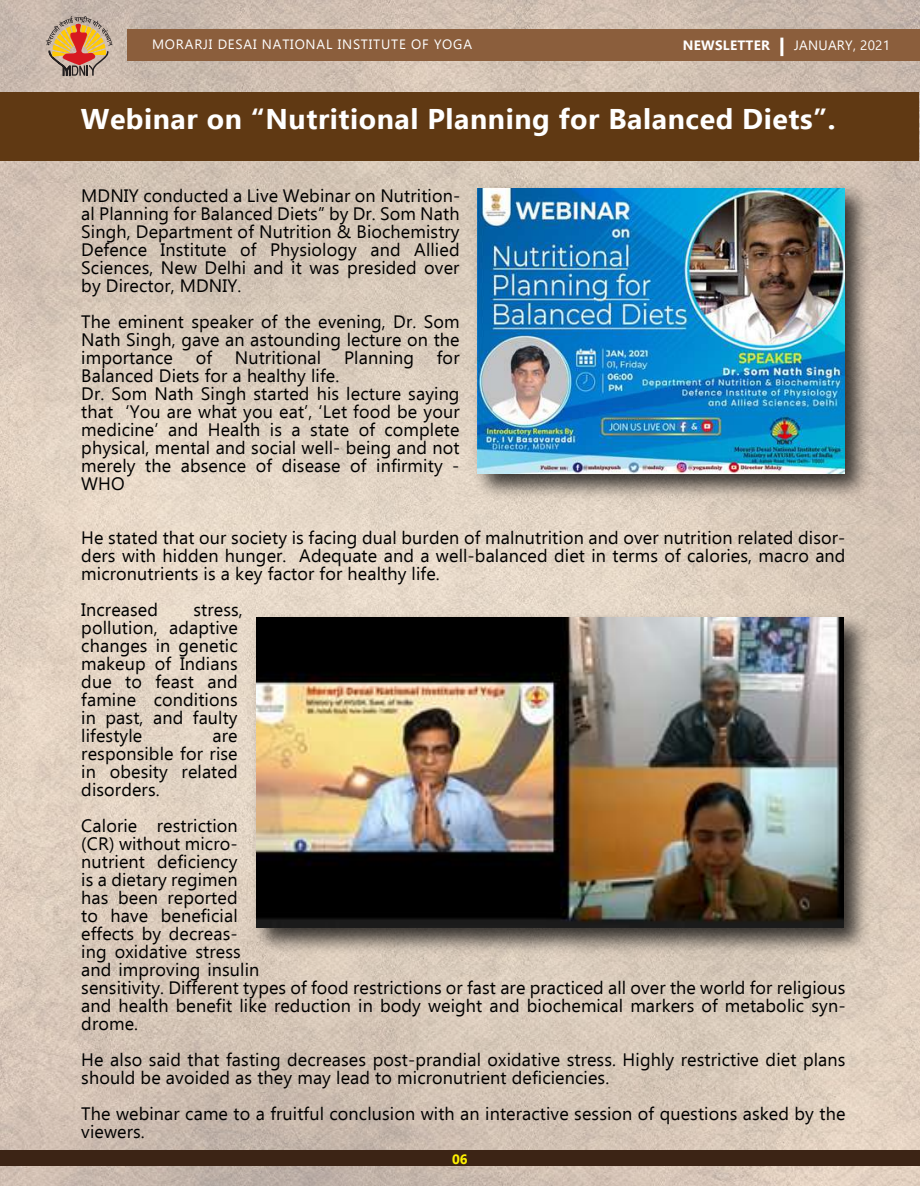
<style>
.page{position:relative;width:920px;height:1186px;background:#fff}
.page>*{position:absolute;margin:0;border:0;box-sizing:border-box;transform-origin:0 0}
.t1{font:700 28.5px "Ebrima";letter-spacing:.02em;color:#fff}
.t2{font:18px/18px "Ebrima";letter-spacing:.005em;color:#000}
.t3{font:13.5px "Ebrima";letter-spacing:.06em;color:#fff}
.t4{font:13.5px "Ebrima";letter-spacing:.02em;color:#fff}
.t5{font:700 13.5px "Ebrima";letter-spacing:.02em;color:#fff}
.t6{font:700 13.5px "Ebrima";color:#fff200}
</style>
<div class="page">
<img style="left:0;top:0;width:920px;height:1186px">
<svg style="left:46px;top:16px;width:66px;height:64px;background:#c49973"></svg>
<div style="left:127px;top:29px;width:793px;height:32px;background:#8b5e3c"></div>
<div style="left:0;top:93px;width:918px;height:68px;background:#603913"></div>
<hr style="left:780px;top:38px;width:3px;height:18px;background:#fff">
<img style="left:465px;top:177px;width:412px;height:330px">
<img style="left:478px;top:189px;width:366px;height:285px">
<img style="left:244px;top:605px;width:633px;height:356px">
<img style="left:256px;top:617px;width:587px;height:311px">
<div style="left:0;top:1150px;width:920px;height:15px;background:#3c2415"></div>
<p class="t3" style="left:152px;top:34px;width:321px">MORARJI DESAI NATIONAL INSTITUTE OF YOGA</p>
<p class="t5" style="left:682px;top:35px;width:89px">NEWSLETTER</p>
<p class="t4" style="left:794px;top:35px;width:97px">JANUARY, 2021</p>
<h1 class="t1" style="left:81px;top:97px;width:756px">Webinar on “Nutritional Planning for Balanced Diets”.</h1>
<p class="t2" style="left:81px;top:186px;width:380px;text-align:justify">MDNIY conducted a Live Webinar on Nutrition&shy;al Planning for Balanced Diets” by Dr. Som Nath Singh, Department of Nutrition &amp; Biochemistry Defence Institute of Physiology and Allied Sciences, New Delhi and it was presided over by Director, MDNIY.</p>
<p class="t2" style="left:81px;top:312px;width:380px;text-align:justify">The eminent speaker of the evening, Dr. Som Nath Singh, gave an astounding lecture on the importance</p>
<p class="t2" style="left:196px;top:348px;width:18px">of</p>
<p class="t2" style="left:235px;top:348px;width:88px">Nutritional</p>
<p class="t2" style="left:344px;top:348px;width:72px">Planning</p>
<p class="t2" style="left:437px;top:348px;width:24px">for</p>
<p class="t2" style="left:81px;top:366px;width:380px">Balanced Diets for a healthy life.<br>Dr. Som Nath Singh started his lecture saying that ‘You are what you eat’, ‘Let food be your medicine’ and Health is a state of complete physical, mental and social well- being and not merely the absence of disease of infirmity - WHO</p>
<p class="t2" style="left:81px;top:528px;width:765px;text-align:justify">He stated that our society is facing dual burden of malnutrition and over nutrition related disor&shy;ders with hidden hunger. Adequate and a well-balanced diet in terms of calories, macro and micronutrients is a key factor for healthy life.</p>
<p class="t2" style="left:81px;top:600px;width:78px">Increased</p>
<p class="t2" style="left:81px;top:600px;width:163px;text-indent:112px">stress, pollution, adaptive changes in genetic makeup of Indians due to feast and famine conditions in past, and faulty lifestyle</p>
<p class="t2" style="left:81px;top:726px;width:158px;text-align:justify;text-indent:131px">are responsible for rise in obesity related disorders.</p>
<p class="t2" style="left:81px;top:816px;width:765px">Calorie restriction<br>(CR) without micro-<br>nutrient deficiency<br>is a dietary regimen<br>has been reported<br>to have beneficial<br>effects by decreas-<br>ing oxidative stress<br>and improving insulin<br>sensitivity. Different types of food restrictions or fast are practiced all over the world for religious and health benefit like reduction in body weight and biochemical markers of metabolic syn&shy;drome.</p>
<p class="t2" style="left:81px;top:1050px;width:765px">He also said that fasting decreases post-prandial oxidative stress. Highly restrictive diet plans should be avoided as they may lead to micronutrient deficiencies.</p>
<p class="t2" style="left:81px;top:1104px;width:765px">The webinar came to a fruitful conclusion with an interactive session of questions asked by the viewers.</p>
<p class="t6" style="left:452px;top:1148px;width:17px">0 66</p>
</div>
